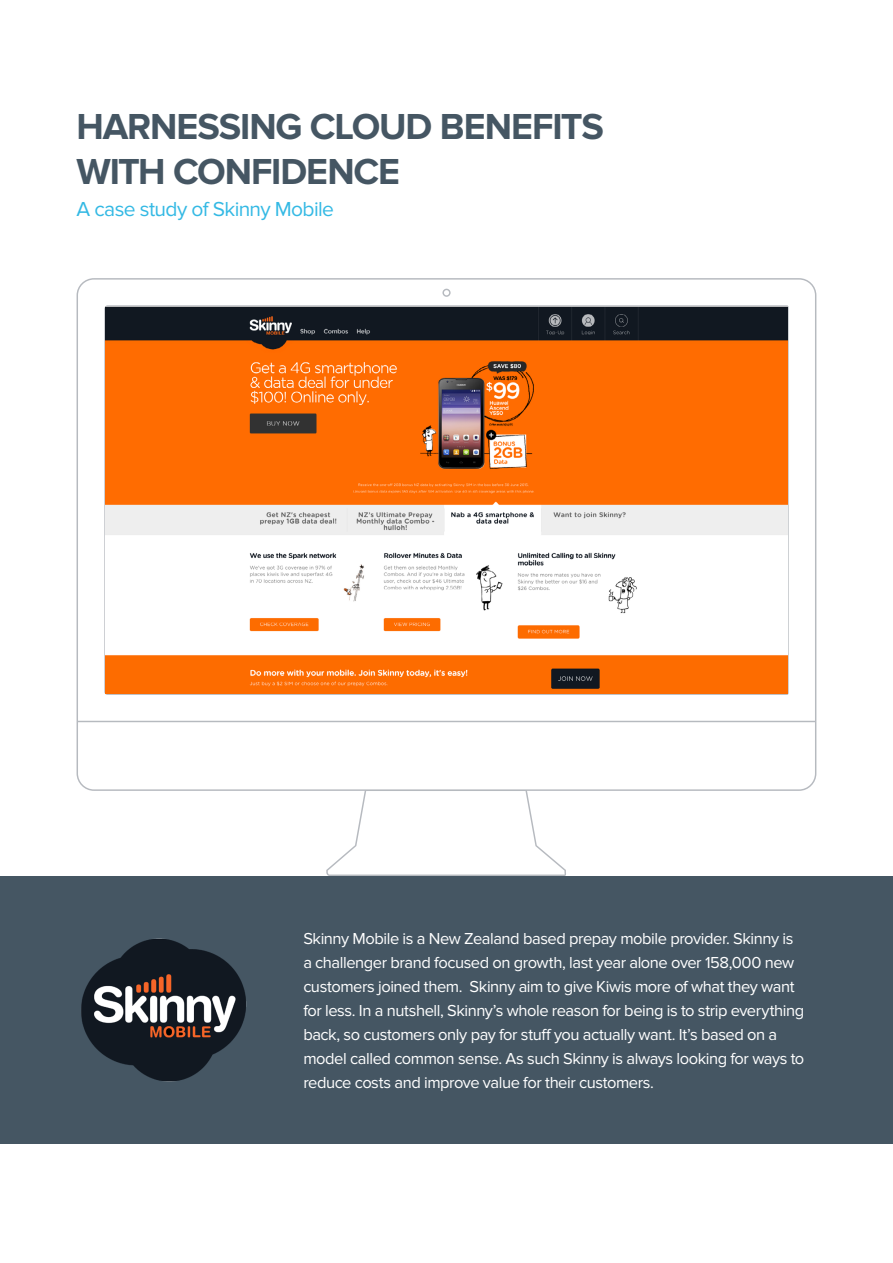
<style>
.page{position:relative;width:893px;height:1263px;background:#fff}
.page>*{position:absolute;margin:0;border:0;box-sizing:border-box;transform-origin:0 0}
.t1{font:700 37.5px/45px "Proxima Nova";letter-spacing:-.03em;color:#455663}
.t2{font:21px "Proxima Nova";letter-spacing:-.03em;color:#34b9e4}
.t3{font:16.5px/24px "Proxima Nova";letter-spacing:-.025em;color:#fff}
</style>
<div class="page">
<svg style="left:77px;top:278px;width:739px;height:598px"></svg>
<img style="left:106px;top:307px;width:681px;height:386px">
<div style="left:0;top:876px;width:893px;height:268px;background:#455663"></div>
<img style="left:81px;top:938px;width:166px;height:144px">
<h1 class="t1" style="left:77px;top:105px;width:529px">HARNESSING CLOUD BENEFITS<br>WITH CONFIDENCE</h1>
<p class="t2" style="left:77px;top:197px;width:259px">A case study of Skinny Mobile</p>
<p class="t3" style="left:303px;top:927px;width:503px">Skinny Mobile is a New Zealand based prepay mobile provider. Skinny is a challenger brand focused on growth, last year alone over 158,000 new customers joined them. Skinny aim to give Kiwis more of what they want for less. In a nutshell, Skinny’s whole reason for being is to strip everything back, so customers only pay for stuff you actually want. It’s based on a model called common sense. As such Skinny is always looking for ways to reduce costs and improve value for their customers.</p>
</div>
